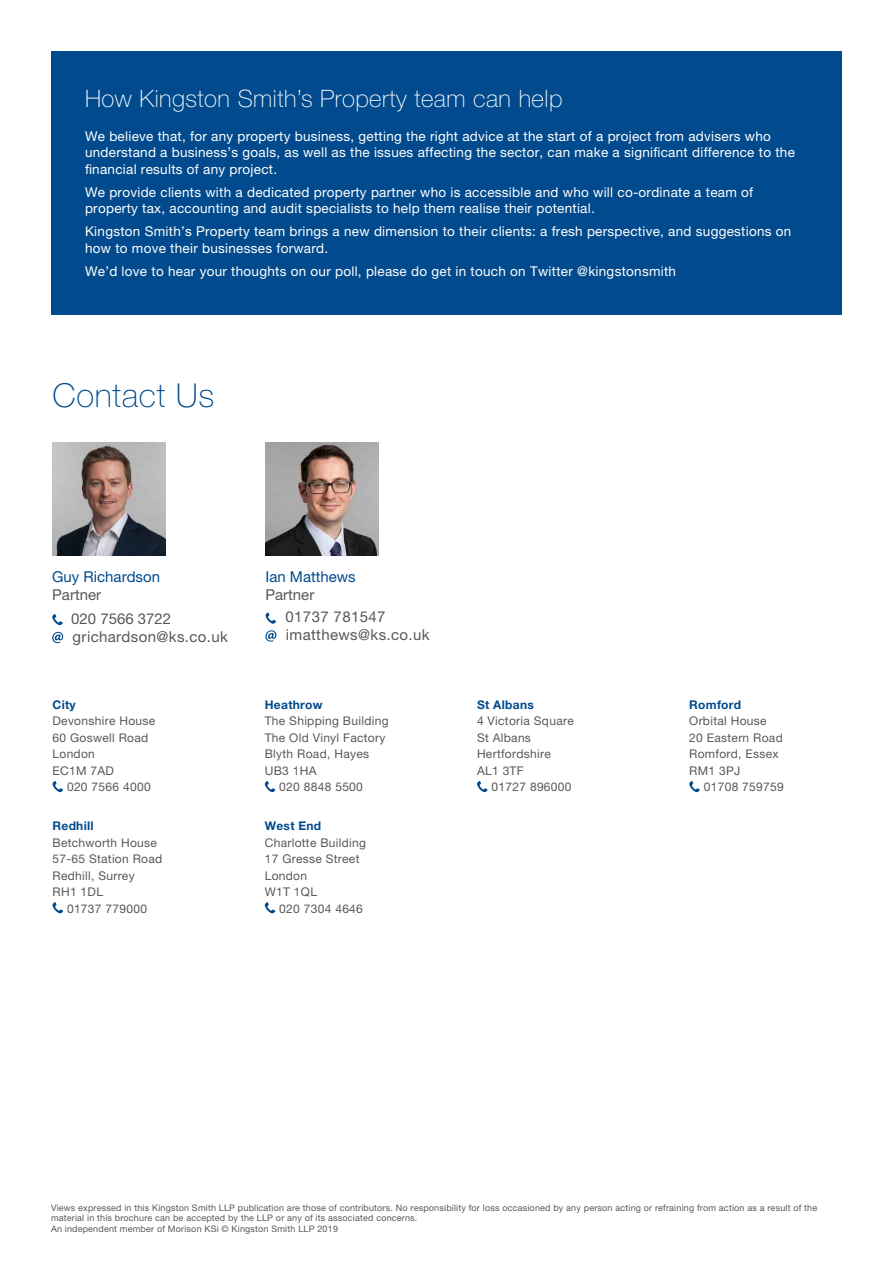
<style>
.page{position:relative;width:893px;height:1263px;background:#fff}
.page>*{position:absolute;margin:0;border:0;box-sizing:border-box;transform-origin:0 0}
.t1{font:100 33px "Helvetica Neue LT Pro";letter-spacing:.02em;color:#004a8d}
.t2{font:100 24px "Helvetica Neue LT Pro";letter-spacing:.02em;color:#fff}
.t3{font:15px/22.4px "Helvetica Neue LT Pro";letter-spacing:.025em;color:#57585a}
.t4{font:15px "Helvetica Neue LT Pro";color:#004a8d}
.t5{font:15px/23.9px "Helvetica Neue LT Pro";color:#57585a}
.t6{font:13.5px/16.5px "Helvetica Neue LT Pro";letter-spacing:.02em;color:#fff}
.t7{font:12px/16.5px "Helvetica Neue LT Pro";letter-spacing:.025em;color:#57585a}
.t8{font:700 12px "Helvetica Neue LT Pro";letter-spacing:.025em;color:#004a8d}
.t9{font:9px/10.5px "Helvetica Neue LT Pro";letter-spacing:.02em;color:#57585a}
</style>
<div class="page">
<div style="left:51px;top:51px;width:791px;height:264px;background:#004a8d"></div>
<svg style="left:52px;top:781px;width:11px;height:11px"></svg>
<svg style="left:265px;top:781px;width:11px;height:11px"></svg>
<svg style="left:477px;top:781px;width:11px;height:11px"></svg>
<svg style="left:689px;top:781px;width:11px;height:11px"></svg>
<svg style="left:52px;top:902px;width:11px;height:11px"></svg>
<svg style="left:265px;top:902px;width:11px;height:11px"></svg>
<svg style="left:52px;top:614px;width:11px;height:11px"></svg>
<svg style="left:52px;top:632px;width:11px;height:11px"></svg>
<img style="left:52px;top:443px;width:113px;height:113px">
<svg style="left:265px;top:612px;width:11px;height:12px"></svg>
<svg style="left:265px;top:630px;width:11px;height:12px"></svg>
<img style="left:265px;top:443px;width:113px;height:113px">
<h2 class="t2" style="left:85px;top:85px;width:479px">How Kingston Smith’s Property team can help</h2>
<p class="t6" style="left:85px;top:128px;width:711px">We believe that, for any property business, getting the right advice at the start of a project from advisers who understand a business’s goals, as well as the issues affecting the sector, can make a significant difference to the financial results of any project.</p>
<p class="t6" style="left:85px;top:183px;width:670px">We provide clients with a dedicated property partner who is accessible and who will co-ordinate a team of property tax, accounting and audit specialists to help them realise their potential.</p>
<p class="t6" style="left:85px;top:223px;width:708px">Kingston Smith’s Property team brings a new dimension to their clients: a fresh perspective, and suggestions on how to move their businesses forward.</p>
<p class="t6" style="left:85px;top:262px;width:593px">We’d love to hear your thoughts on our poll, please do get in touch on Twitter @kingstonsmith</p>
<h1 class="t1" style="left:53px;top:377px;width:163px">Contact Us</h1>
<p class="t4" style="left:52px;top:568px;width:109px">Guy Richardson</p>
<p class="t5" style="left:71px;top:582px;width:102px;text-indent:-19px">Partner<br>020 7566 3722</p>
<p class="t3" style="left:73px;top:625px;width:157px">grichardson@ks.co.uk</p>
<p class="t8" style="left:53px;top:697px;width:25px">City</p>
<p class="t7" style="left:53px;top:713px;width:104px">Devonshire House<br>60 Goswell Road<br>London<br>EC1M 7AD</p>
<p class="t7" style="left:67px;top:779px;width:85px">020 7566 4000</p>
<p class="t8" style="left:53px;top:818px;width:43px">Redhill</p>
<p class="t7" style="left:53px;top:834px;width:111px">Betchworth House<br>57-65 Station Road<br>Redhill, Surrey<br>RH1 1DL</p>
<p class="t7" style="left:67px;top:900px;width:82px">01737 779000</p>
<p class="t4" style="left:265px;top:568px;width:92px">Ian Matthews</p>
<p class="t3" style="left:286px;top:583px;width:102px;text-indent:-20px">Partner<br>01737 781547</p>
<p class="t3" style="left:286px;top:623px;width:145px">imatthews@ks.co.uk</p>
<p class="t8" style="left:265px;top:697px;width:59px">Heathrow</p>
<p class="t7" style="left:265px;top:713px;width:125px">The Shipping Building</p>
<p class="t7" style="left:265px;top:729px;width:122px">The Old Vinyl Factory</p>
<p class="t7" style="left:265px;top:746px;width:106px">Blyth Road, Hayes</p>
<p class="t7" style="left:265px;top:762px;width:53px">UB3 1HA</p>
<p class="t7" style="left:279px;top:779px;width:85px">020 8848 5500</p>
<p class="t8" style="left:265px;top:818px;width:58px">West End</p>
<p class="t7" style="left:265px;top:834px;width:103px">Charlotte Building<br>17 Gresse Street<br>London<br>W1T 1QL</p>
<p class="t7" style="left:279px;top:900px;width:85px">020 7304 4646</p>
<p class="t8" style="left:477px;top:697px;width:58px">St Albans</p>
<p class="t7" style="left:477px;top:713px;width:98px">4 Victoria Square<br>St Albans<br>Hertfordshire<br>AL1 3TF</p>
<p class="t7" style="left:491px;top:779px;width:82px">01727 896000</p>
<p class="t8" style="left:689px;top:697px;width:53px">Romford</p>
<p class="t7" style="left:689px;top:713px;width:95px">Orbital House<br>20 Eastern Road<br>Romford, Essex<br>RM1 3PJ</p>
<p class="t7" style="left:704px;top:779px;width:82px">01708 759759</p>
<p class="t9" style="left:51px;top:1202px;width:768px">Views expressed in this Kingston Smith LLP publication are those of contributors. No responsibility for loss occasioned by any person acting or refraining from action as a result of the material in this brochure can be accepted by the LLP or any of its associated concerns.<br>An independent member of Morison KSi © Kingston Smith LLP 2019</p>
</div>
